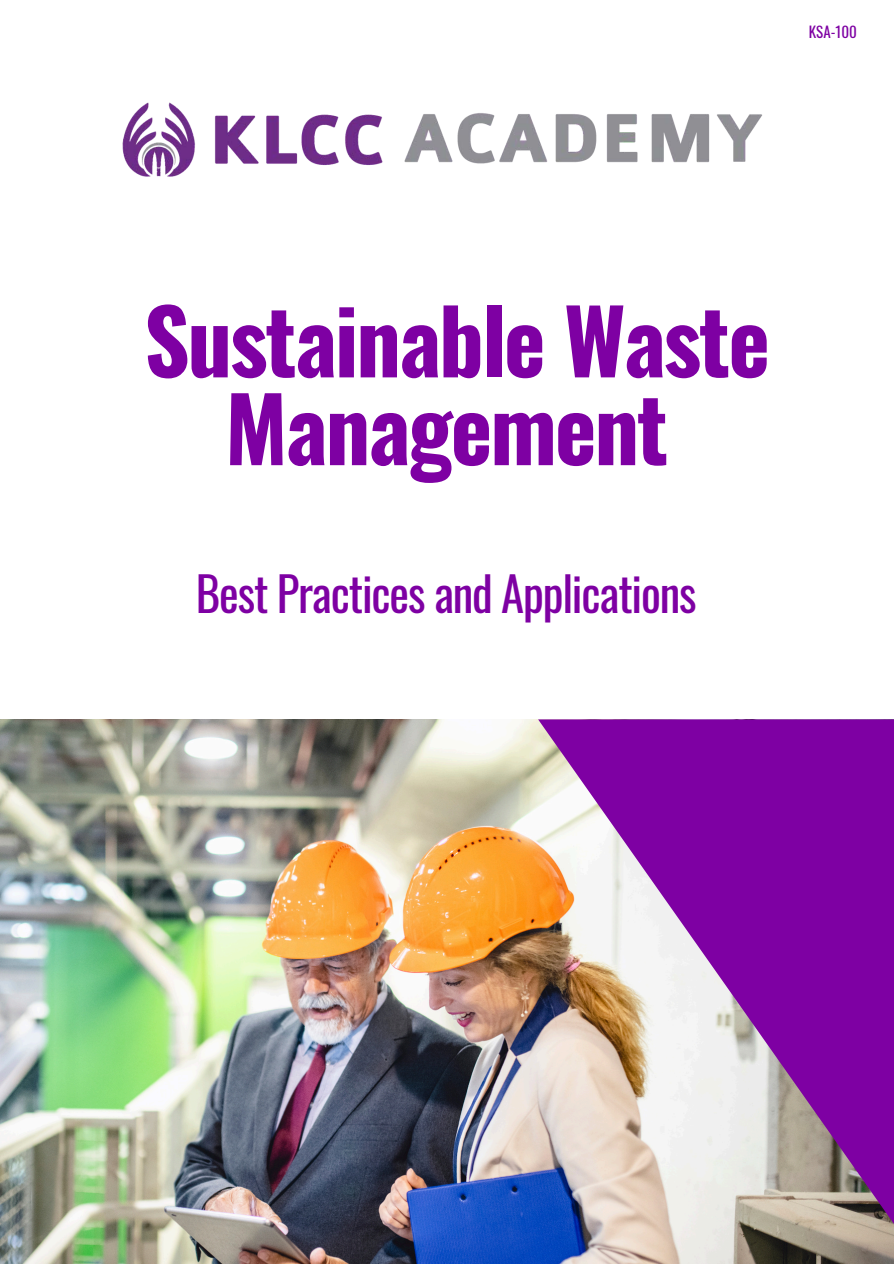
<style>
.page{position:relative;width:894px;height:1264px;background:#fff}
.page>*{position:absolute;margin:0;border:0;box-sizing:border-box;transform-origin:0 0}
.t1{font:700 88.8px/87.8px "Oswald";letter-spacing:-.025em;color:#7e00a3;text-align:center}
.t2{font:46.8px "Oswald";letter-spacing:-.025em;color:#7e00a3}
.t3{font:15px "Oswald";color:#7e00a3}
</style>
<div class="page">
<img style="left:0;top:719px;width:538px;height:544px">
<svg style="left:538px;top:719px;width:355px;height:544px"></svg>
<img style="left:122px;top:102px;width:640px;height:75px">
<h1 class="t3" style="left:808px;top:20px;width:50px">KSA-100</h1>
<p class="t1" style="left:144px;top:293px;width:627px">Sustainable Waste<br>Management</p>
<p class="t2" style="left:196px;top:556px;width:502px">Best Practices and Applications</p>
</div>
